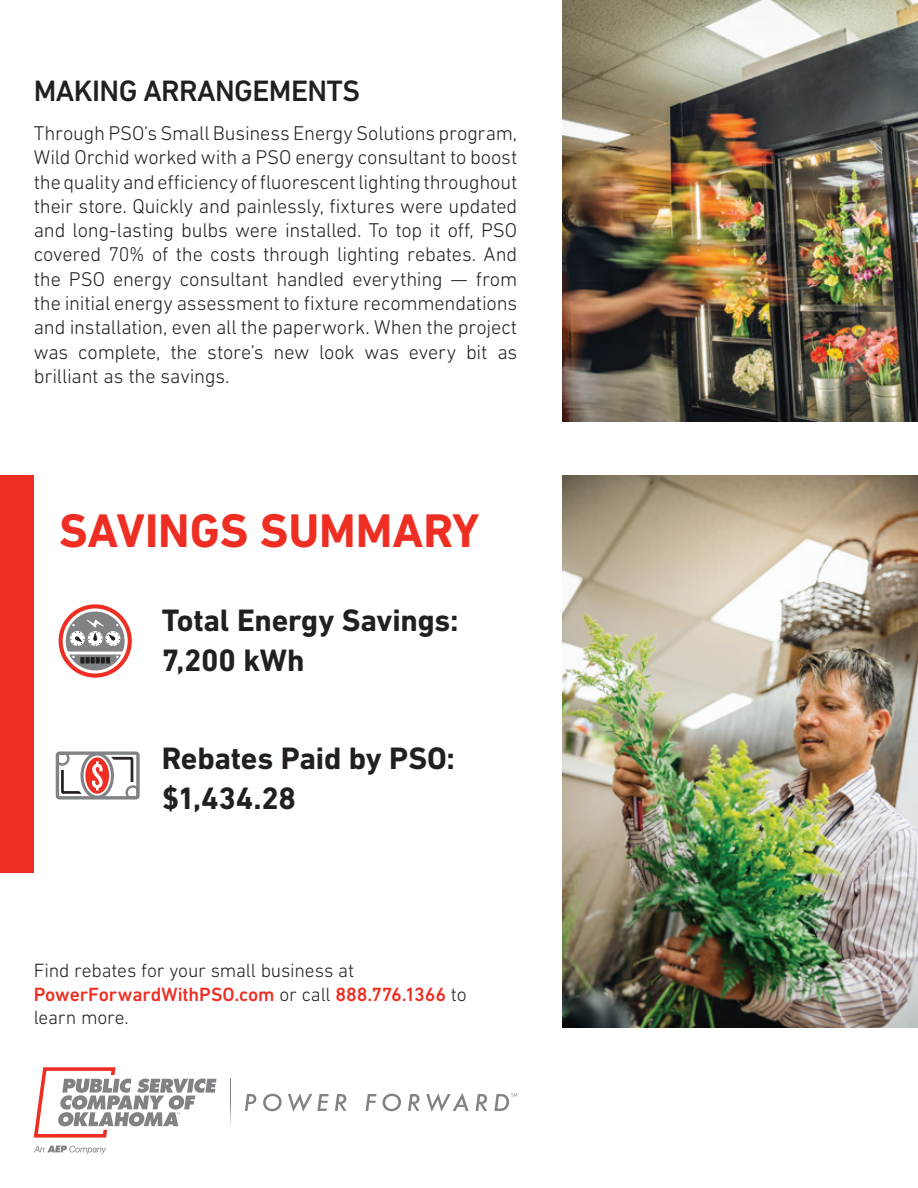
<style>
.page{position:relative;width:918px;height:1188px;background:#fff}
.page>*{position:absolute;margin:0;border:0;box-sizing:border-box;transform-origin:0 0}
.t1{font:700 48px "DIN Next LT Pro";color:#ee2e22}
.t2{font:700 31.5px/40.5px "DIN Next LT Pro";letter-spacing:-.005em;color:#231f20}
.t3{font:500 30px "DIN Next LT Pro";letter-spacing:-.02em;color:#231f20}
.t4{font:300 20.25px/24.3px "DIN Next LT Pro";letter-spacing:-.01em;color:#231f20;text-align:justify}
.t5{font:300 19.5px/23.4px "DIN Next LT Pro";letter-spacing:-.01em;color:#231f20}
.s1{font-weight:500;color:#ee2e22}
</style>
<div class="page">
<img style="left:563px;top:0;width:355px;height:422px">
<div style="left:0;top:475px;width:34px;height:398px;background:#ee2e22"></div>
<img style="left:563px;top:475px;width:355px;height:553px">
<svg style="left:56px;top:751px;width:84px;height:49px"></svg>
<svg style="left:58px;top:604px;width:74px;height:74px"></svg>
<svg style="left:34px;top:1146px;width:72px;height:8px"></svg>
<svg style="left:34px;top:1067px;width:183px;height:71px"></svg>
<img style="left:230px;top:1079px;width:1px;height:46px">
<svg style="left:245px;top:1094px;width:11px;height:17px"></svg>
<svg style="left:263px;top:1094px;width:19px;height:17px"></svg>
<svg style="left:288px;top:1093px;width:41px;height:19px"></svg>
<svg style="left:335px;top:1094px;width:11px;height:17px"></svg>
<svg style="left:366px;top:1094px;width:11px;height:17px"></svg>
<svg style="left:383px;top:1094px;width:18px;height:17px"></svg>
<svg style="left:408px;top:1094px;width:12px;height:17px"></svg>
<svg style="left:426px;top:1093px;width:43px;height:19px"></svg>
<svg style="left:476px;top:1094px;width:11px;height:17px"></svg>
<svg style="left:494px;top:1093px;width:23px;height:18px"></svg>
<h3 class="t3" style="left:34px;top:73px;width:328px">MAKING ARRANGEMENTS</h3>
<p class="t4" style="left:34px;top:121px;width:485px">Through PSO’s Small Business Energy Solutions program, Wild Orchid worked with a PSO energy consultant to boost the quality and efficiency of fluorescent lighting throughout their store. Quickly and painlessly, fixtures were updated and long-lasting bulbs were installed. To top it off, PSO covered 70% of the costs through lighting rebates. And the PSO energy consultant handled everything — from the initial energy assessment to fixture recommendations and installation, even all the paperwork. When the project was complete, the store’s new look was every bit as brilliant as the savings.</p>
<h1 class="t1" style="left:59px;top:503px;width:422px">SAVINGS SUMMARY</h1>
<h2 class="t2" style="left:162px;top:600px;width:298px">Total Energy Savings:<br>7,200 kWh</h2>
<h2 class="t2" style="left:162px;top:738px;width:295px">Rebates Paid by PSO: $1,434.28</h2>
<p class="t5" style="left:34px;top:959px;width:434px">Find rebates for your small business at<br><span class="s1">PowerForwardWithPSO.com</span> or call <span class="s1">888.776.1366</span> to learn more.</p>
</div>
